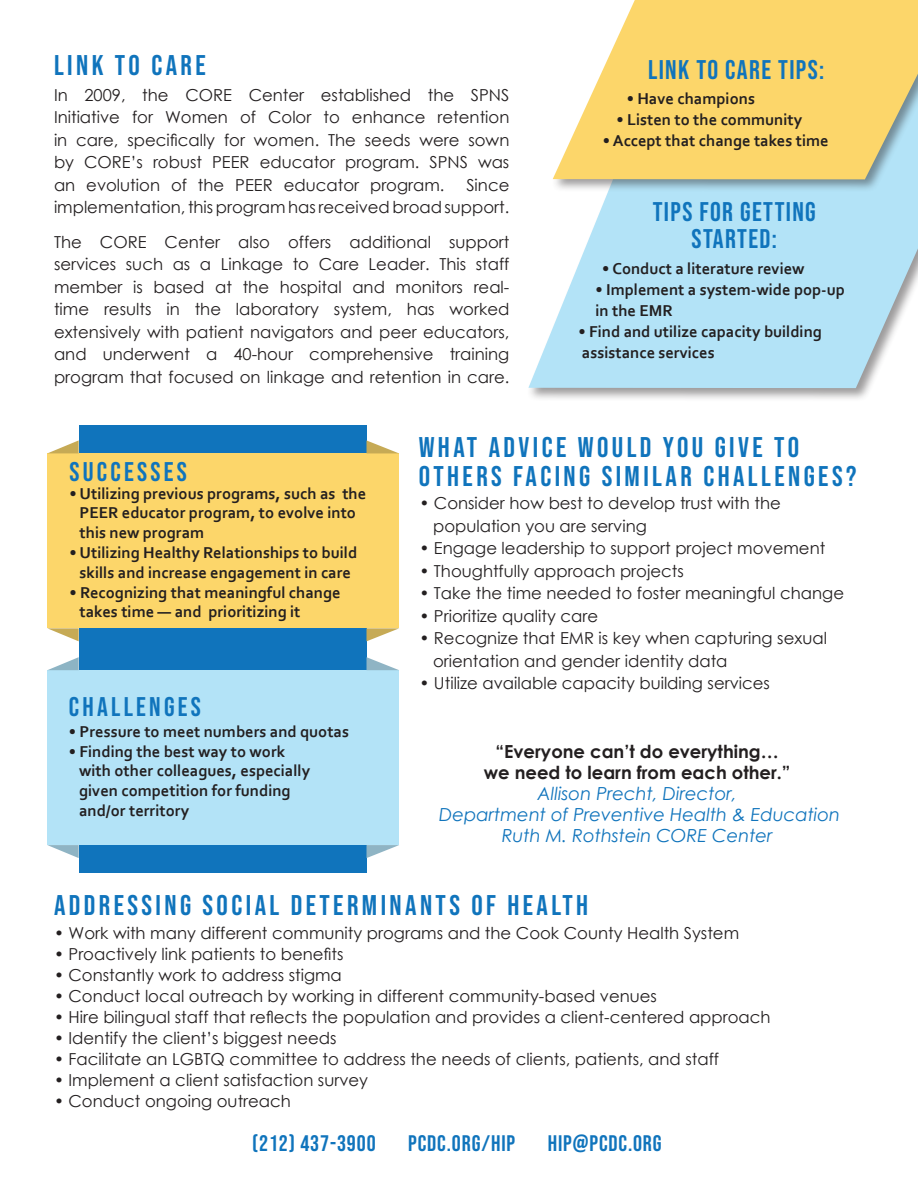
<style>
.page{position:relative;width:918px;height:1188px;background:#fff}
.page>*{position:absolute;margin:0;border:0;box-sizing:border-box;transform-origin:0 0}
.t1{font:28.5px/28.5px "Bebas Neue";letter-spacing:.12em;color:#1074bc}
.t2{font:27px "Bebas Neue";letter-spacing:.05em;color:#1074bc}
.t3{font:27px "Bebas Neue";letter-spacing:.12em;color:#1074bc}
.t4{font:22.5px "Bebas Neue";letter-spacing:.04em;color:#1074bc}
.t5{font:italic 18px "Century Gothic";color:#1074bc}
.t6{font:700 18px "Century Gothic";color:#231f20}
.t7{font:16.5px/22.5px "Century Gothic";color:#231f20;text-align:justify}
.t8{font:700 16.5px "Corbel";color:#231f20}
</style>
<div class="page">
<div style="left:527px;top:62px;width:391px;height:340px;background:#231f20;opacity:.45"></div>
<svg style="left:528px;top:65px;width:390px;height:323px;fill:#b3e3f7"></svg>
<div style="left:551px;top:0;width:367px;height:193px;background:#231f20;opacity:.45"></div>
<svg style="left:553px;top:0;width:365px;height:179px;background:#f8da7f"></svg>
<div style="left:79px;top:425px;width:288px;height:448px;background:#1074bc"></div>
<div style="left:47px;top:453px;width:352px;height:175px;background:#fcd66a"></div>
<svg style="left:48px;top:440px;width:31px;height:13px"></svg>
<svg style="left:47px;top:628px;width:32px;height:13px"></svg>
<svg style="left:367px;top:440px;width:31px;height:13px"></svg>
<svg style="left:367px;top:628px;width:32px;height:13px"></svg>
<div style="left:47px;top:670px;width:352px;height:175px;background:#b3e3f7"></div>
<svg style="left:48px;top:657px;width:31px;height:13px"></svg>
<svg style="left:47px;top:845px;width:32px;height:13px"></svg>
<svg style="left:367px;top:657px;width:32px;height:13px"></svg>
<svg style="left:367px;top:845px;width:32px;height:13px"></svg>
<p class="t1" style="left:54px;top:51px;width:153px">LINK TO CARE</p>
<p class="t7" style="left:54px;top:83px;width:457px">In 2009, the CORE Center established the SPNS Initiative for Women of Color to enhance retention in care, specifically for women. The seeds were sown by CORE’s robust PEER educator program. SPNS was an evolution of the PEER educator program.</p>
<p class="t7" style="left:54px;top:173px;width:457px;text-align:right">Since<br>implementation, this program has received broad support.</p>
<p class="t7" style="left:54px;top:230px;width:457px">The CORE Center also offers additional support services such as a Linkage to Care Leader. This staff member is based at the hospital and monitors real&shy;time results in the laboratory system, has worked extensively with patient navigators and peer educators, and underwent a 40-hour comprehensive training program that focused on linkage and retention in care.</p>
<p class="t2" style="left:648px;top:54px;width:178px">LINK TO CARE TIPS:</p>
<p class="t8" style="left:627px;top:88px;width:130px">• Have champions</p>
<p class="t8" style="left:617px;top:109px;width:187px">• Listen to the community</p>
<p class="t8" style="left:603px;top:130px;width:227px">• Accept that change takes time</p>
<p class="t2" style="left:653px;top:196px;width:164px">TIPS FOR GETTING</p>
<p class="t2" style="left:692px;top:223px;width:87px">STARTED:</p>
<p class="t8" style="left:602px;top:258px;width:204px">• Conduct a literature review</p>
<p class="t8" style="left:595px;top:279px;width:251px">• Implement a system-wide pop-up</p>
<p class="t8" style="left:595px;top:300px;width:79px">in the EMR</p>
<p class="t8" style="left:578px;top:321px;width:245px">• Find and utilize capacity building</p>
<p class="t8" style="left:582px;top:342px;width:134px">assistance services</p>
<p class="t3" style="left:70px;top:456px;width:119px">SUCCESSES</p>
<p class="t8" style="left:69px;top:483px;width:298px">• Utilizing previous programs, such as the</p>
<p class="t8" style="left:80px;top:503px;width:278px">PEER educator program, to evolve into</p>
<p class="t8" style="left:80px;top:522px;width:126px">this new program</p>
<p class="t8" style="left:69px;top:542px;width:289px">• Utilizing Healthy Relationships to build</p>
<p class="t8" style="left:80px;top:562px;width:273px">skills and increase engagement in care</p>
<p class="t8" style="left:69px;top:582px;width:273px">• Recognizing that meaningful change</p>
<p class="t8" style="left:80px;top:602px;width:223px">takes time — and prioritizing it</p>
<p class="t3" style="left:69px;top:691px;width:134px">CHALLENGES</p>
<p class="t8" style="left:69px;top:721px;width:282px">• Pressure to meet numbers and quotas</p>
<p class="t8" style="left:69px;top:741px;width:218px">• Finding the best way to work</p>
<p class="t8" style="left:79px;top:761px;width:233px">with other colleagues, especially</p>
<p class="t8" style="left:79px;top:781px;width:213px">given competition for funding</p>
<p class="t8" style="left:79px;top:800px;width:112px">and/or territory</p>
<p class="t1" style="left:419px;top:433px;width:439px">WHAT ADVICE WOULD YOU GIVE TO<br>OTHERS FACING SIMILAR CHALLENGES?</p>
<p class="t7" style="left:419px;top:492px;width:363px">• Consider how best to develop trust with the</p>
<p class="t7" style="left:433px;top:515px;width:215px">population you are serving</p>
<p class="t7" style="left:419px;top:537px;width:407px">• Engage leadership to support project movement</p>
<p class="t7" style="left:419px;top:560px;width:266px">• Thoughtfully approach projects</p>
<p class="t7" style="left:419px;top:582px;width:426px">• Take the time needed to foster meaningful change</p>
<p class="t7" style="left:419px;top:605px;width:180px">• Prioritize quality care</p>
<p class="t7" style="left:419px;top:627px;width:409px">• Recognize that EMR is key when capturing sexual</p>
<p class="t7" style="left:433px;top:650px;width:296px">orientation and gender identity data</p>
<p class="t7" style="left:419px;top:672px;width:352px">• Utilize available capacity building services</p>
<p class="t6" style="left:496px;top:737px;width:285px">“Everyone can’t do everything…</p>
<p class="t6" style="left:484px;top:758px;width:308px">we need to learn from each other.”</p>
<p class="t5" style="left:538px;top:780px;width:201px">Allison Precht, Director,</p>
<p class="t5" style="left:439px;top:801px;width:402px">Department of Preventive Health &amp; Education</p>
<p class="t5" style="left:502px;top:822px;width:272px">Ruth M. Rothstein CORE Center</p>
<p class="t1" style="left:54px;top:890px;width:536px">ADDRESSING SOCIAL DETERMINANTS OF HEALTH</p>
<p class="t7" style="left:54px;top:921px;width:687px">• Work with many different community programs and the Cook County Health System</p>
<p class="t7" style="left:54px;top:942px;width:291px">• Proactively link patients to benefits</p>
<p class="t7" style="left:54px;top:963px;width:289px">• Constantly work to address stigma</p>
<p class="t7" style="left:54px;top:984px;width:605px">• Conduct local outreach by working in different community-based venues</p>
<p class="t7" style="left:54px;top:1005px;width:718px">• Hire bilingual staff that reflects the population and provides a client-centered approach</p>
<p class="t7" style="left:54px;top:1026px;width:284px">• Identify the client’s biggest needs</p>
<p class="t7" style="left:54px;top:1047px;width:667px">• Facilitate an LGBTQ committee to address the needs of clients, patients, and staff</p>
<p class="t7" style="left:54px;top:1068px;width:316px">• Implement a client satisfaction survey</p>
<p class="t7" style="left:54px;top:1089px;width:238px">• Conduct ongoing outreach</p>
<p class="t4" style="left:252px;top:1130px;width:125px">(212) 437-3900</p>
<p class="t4" style="left:408px;top:1130px;width:109px">PCDC.ORG/HIP</p>
<p class="t4" style="left:548px;top:1130px;width:116px">HIP@PCDC.ORG</p>
</div>
